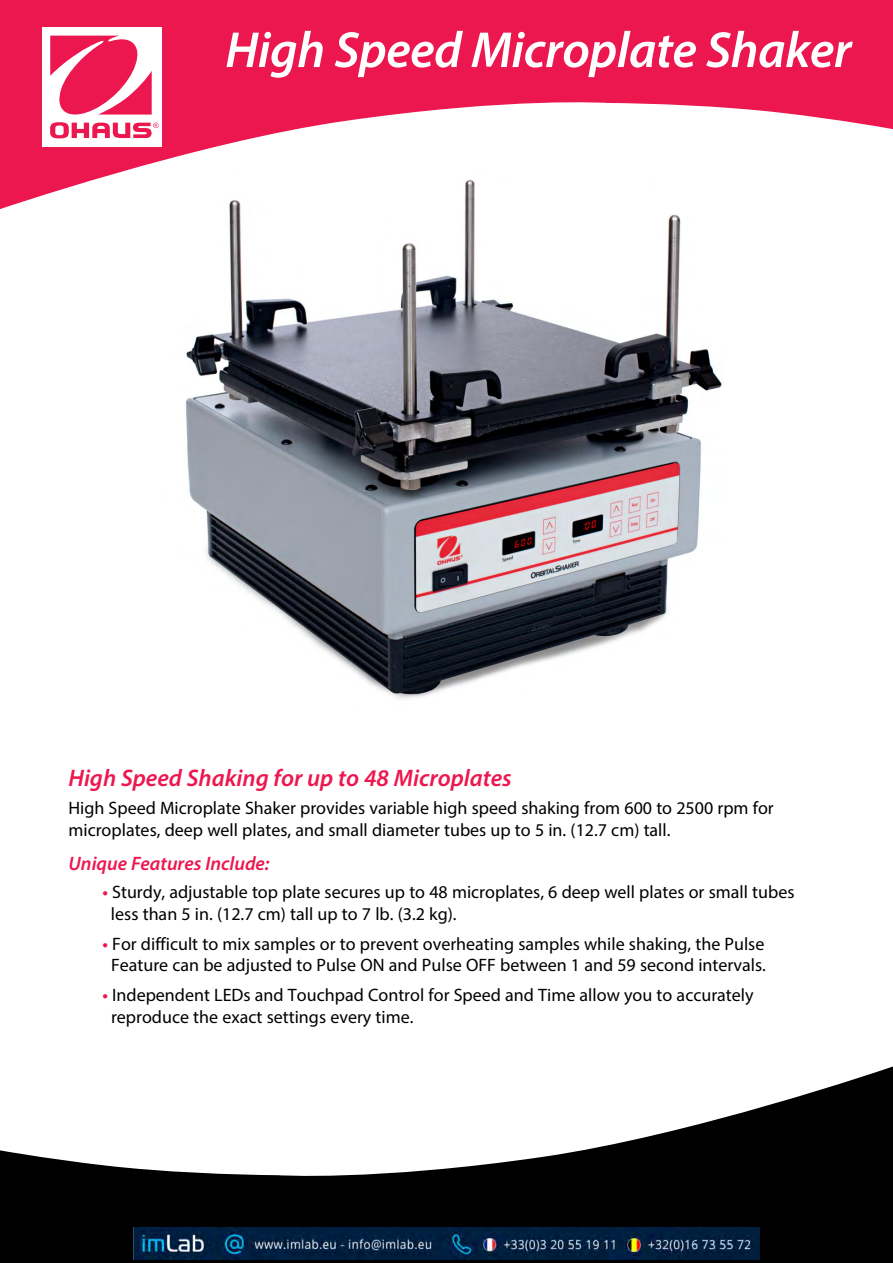
<style>
.page{position:relative;width:893px;height:1263px;background:#fff}
.page>*{position:absolute;margin:0;border:0;box-sizing:border-box;transform-origin:0 0}
.t1{font:italic 600 51px "Myriad Pro";letter-spacing:-.01em;color:#fff}
.t2{font:italic 600 24px "Myriad Pro";color:#ed174f}
.t3{font:italic 600 19.5px "Myriad Pro";color:#ed174f}
.t4{font:18px/21.6px "Myriad Pro";color:#000}
.s1{font-weight:600;color:#ed174f}
</style>
<div class="page">
<svg style="left:0;top:0;width:893px;height:209px;fill:#ed174f"></svg>
<div style="left:42px;top:27px;width:119px;height:119px;background:#fff"></div>
<svg style="left:50px;top:36px;width:109px;height:102px"></svg>
<svg style="left:0;top:1066px;width:893px;height:197px;fill:#000"></svg>
<img style="left:157px;top:169px;width:581px;height:530px">
<img style="left:134px;top:1228px;width:625px;height:32px">
<h1 class="t1" style="left:225px;top:17px;width:628px">High Speed Microplate Shaker</h1>
<h2 class="t2" style="left:68px;top:763px;width:445px">High Speed Shaking for up to 48 Microplates</h2>
<p class="t4" style="left:68px;top:797px;width:707px">High Speed Microplate Shaker provides variable high speed shaking from 600 to 2500 rpm for microplates, deep well plates, and small diameter tubes up to 5 in. (12.7 cm) tall.</p>
<p class="t3" style="left:69px;top:851px;width:203px">Unique Features Include:</p>
<p class="t4" style="left:111px;top:881px;width:685px;text-indent:-9px"><span class="s1">•</span> Sturdy, adjustable top plate secures up to 48 microplates, 6 deep well plates or small tubes less than 5 in. (12.7 cm) tall up to 7 lb. (3.2 kg).</p>
<p class="t4" style="left:102px;top:932px;width:665px;text-align:center"><span class="s1">•</span> For difficult to mix samples or to prevent overheating samples while shaking, the Pulse<br>Feature can be adjusted to Pulse ON and Pulse OFF between 1 and 59 second intervals.</p>
<p class="t4" style="left:111px;top:984px;width:644px;text-indent:-9px"><span class="s1">•</span> Independent LEDs and Touchpad Control for Speed and Time allow you to accurately reproduce the exact settings every time.</p>
</div>
